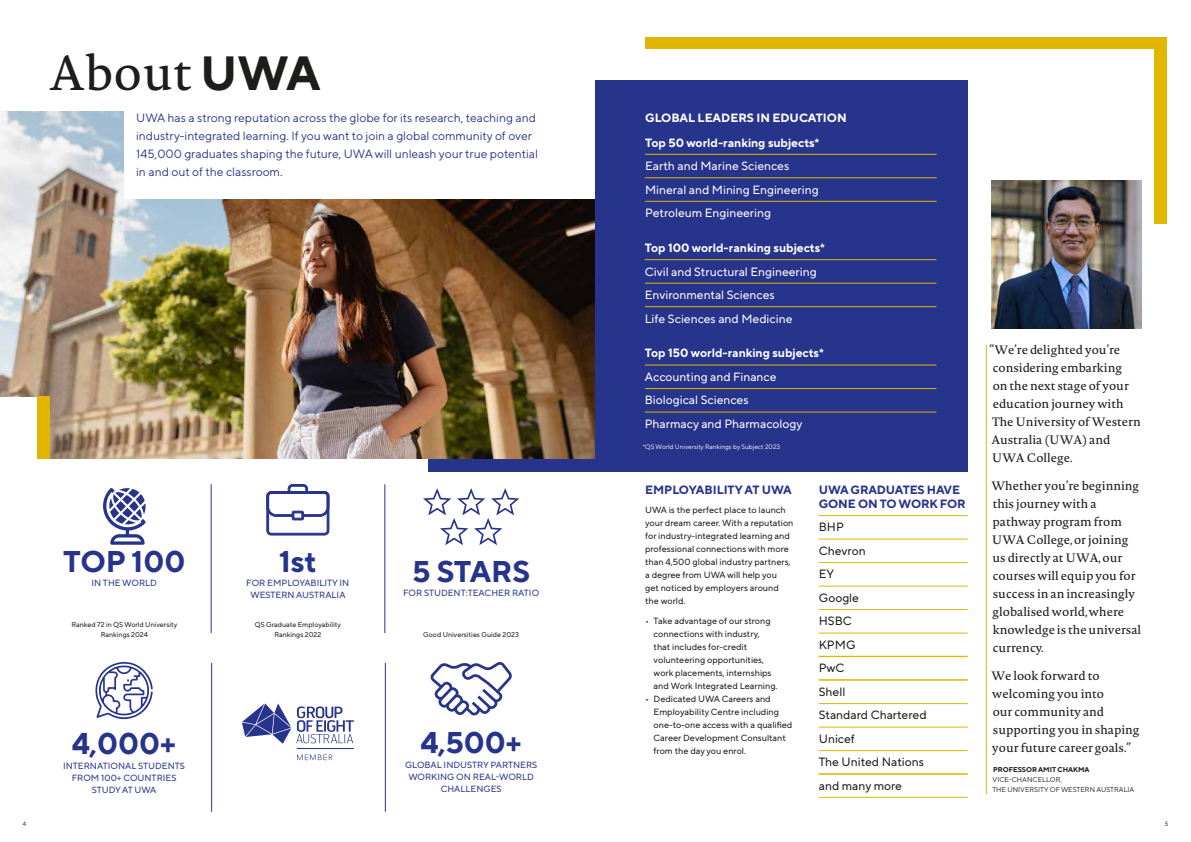
<style>
.page{position:relative;width:1191px;height:842px;background:#fff}
.page>*{position:absolute;margin:0;border:0;box-sizing:border-box;transform-origin:0 0}
.t1{font:48px "Novel Pro";color:#1d1d1b}
.t2{font:700 30px "TT Norms Pro";color:#27348b}
.t3{font:12px/18px "Novel Pro";color:#1d1d1b}
.t4{font:12px/18px "TT Norms Pro";color:#27348b}
.t5{font:12px/23.5px "TT Norms Pro";color:#fff}
.t6{font:700 12px/24.8px "TT Norms Pro";color:#fff}
.t7{font:12px/23.5px "TT Norms Pro";color:#1d1d1b}
.t8{font:700 12px/14px "TT Norms Pro";letter-spacing:-.01em;color:#27348b}
.t9{font:9px/13px "TT Norms Pro";color:#1d1d1b}
.t10{font:9px/12px "TT Norms Pro";color:#27348b;text-align:center}
.t11{font:7px/10px "TT Norms Pro";color:#1d1d1b;text-align:center}
.t12{font:7px/10px "TT Norms Pro";color:#1d1d1b}
.t13{font:700 7px "TT Norms Pro";color:#1d1d1b}
.t14{font:6.5px "TT Norms Pro";color:#fff}
.t15{font:6px "Lato";color:#1d1d1b}
.s1{font-family:"TT Norms Pro";font-weight:700}
.s2{color:#27348b}
</style>
<div class="page">
<div style="left:428px;top:398px;width:539px;height:74px;background:#27348b"></div>
<img style="left:0;top:112px;width:595px;height:347px">
<div style="left:124px;top:99px;width:471px;height:99px;background:#fff"></div>
<div style="left:0;top:397px;width:37px;height:87px;background:#fff"></div>
<div style="left:645px;top:37px;width:521px;height:186px;background:#e2b600"></div>
<div style="left:620px;top:50px;width:533px;height:225px;background:#fff"></div>
<div style="left:595px;top:81px;width:372px;height:378px;background:#27348b"></div>
<hr style="left:986px;top:345px;width:1px;height:449px;background:#e2b600">
<img style="left:991px;top:180px;width:150px;height:149px">
<div style="left:37px;top:397px;width:13px;height:62px;background:#e2b600"></div>
<hr style="left:645px;top:154px;width:291px;height:1px;background:#e2b600">
<hr style="left:645px;top:178px;width:291px;height:1px;background:#e2b600">
<hr style="left:645px;top:201px;width:291px;height:1px;background:#e2b600">
<hr style="left:645px;top:259px;width:291px;height:1px;background:#e2b600">
<hr style="left:645px;top:283px;width:291px;height:1px;background:#e2b600">
<hr style="left:645px;top:306px;width:291px;height:1px;background:#e2b600">
<hr style="left:645px;top:365px;width:291px;height:1px;background:#e2b600">
<hr style="left:645px;top:388px;width:291px;height:1px;background:#e2b600">
<hr style="left:645px;top:412px;width:291px;height:1px;background:#e2b600">
<hr style="left:819px;top:515px;width:148px;height:1px;background:#e2b600">
<hr style="left:819px;top:539px;width:148px;height:1px;background:#e2b600">
<hr style="left:819px;top:562px;width:148px;height:1px;background:#e2b600">
<hr style="left:819px;top:586px;width:148px;height:1px;background:#e2b600">
<hr style="left:819px;top:609px;width:148px;height:1px;background:#e2b600">
<hr style="left:819px;top:633px;width:148px;height:1px;background:#e2b600">
<hr style="left:819px;top:656px;width:148px;height:1px;background:#e2b600">
<hr style="left:819px;top:679px;width:148px;height:1px;background:#e2b600">
<hr style="left:819px;top:680px;width:148px;height:1px;background:#e2b600">
<hr style="left:819px;top:703px;width:148px;height:1px;background:#e2b600">
<hr style="left:819px;top:727px;width:148px;height:1px;background:#e2b600">
<hr style="left:819px;top:750px;width:148px;height:1px;background:#e2b600">
<hr style="left:819px;top:773px;width:148px;height:1px;background:#e2b600">
<hr style="left:819px;top:774px;width:148px;height:1px;background:#e2b600">
<hr style="left:819px;top:797px;width:148px;height:1px;background:#e2b600">
<svg style="left:423px;top:488px;width:96px;height:57px"></svg>
<svg style="left:103px;top:488px;width:43px;height:57px"></svg>
<hr style="left:297px;top:749px;width:57px;height:1px;background:#27348b">
<svg style="left:297px;top:754px;width:35px;height:6px"></svg>
<svg style="left:242px;top:703px;width:112px;height:41px"></svg>
<hr style="left:211px;top:484px;width:1px;height:149px;background:#27348b">
<hr style="left:211px;top:663px;width:1px;height:149px;background:#27348b">
<hr style="left:384px;top:484px;width:1px;height:149px;background:#27348b">
<hr style="left:385px;top:663px;width:1px;height:149px;background:#27348b">
<svg style="left:430px;top:662px;width:82px;height:53px"></svg>
<svg style="left:266px;top:484px;width:63px;height:51px"></svg>
<svg style="left:95px;top:662px;width:58px;height:57px"></svg>
<h1 class="t1" style="left:49px;top:38px;width:273px">About <span class="s1">UWA</span></h1>
<p class="t4" style="left:136px;top:108px;width:403px">UWA has a strong reputation across the globe for its research, teaching and industry-integrated learning. If you want to join a global community of over 145,000 graduates shaping the future, UWA will unleash your true potential in and out of the classroom.</p>
<h2 class="t2" style="left:63px;top:539px;width:124px">TOP 100</h2>
<p class="t10" style="left:92px;top:576px;width:67px">IN THE WORLD</p>
<p class="t11" style="left:71px;top:619px;width:107px">Ranked 72 in QS World University<br>Rankings 2024</p>
<h2 class="t2" style="left:72px;top:722px;width:105px">4,000+</h2>
<p class="t10" style="left:63px;top:759px;width:123px">INTERNATIONAL STUDENTS<br>FROM 100+ COUNTRIES<br>STUDY AT UWA</p>
<h2 class="t2" style="left:279px;top:539px;width:39px">1st</h2>
<p class="t10" style="left:246px;top:576px;width:105px">FOR EMPLOYABILITY IN<br>WESTERN AUSTRALIA</p>
<p class="t11" style="left:255px;top:619px;width:88px">QS Graduate Employability<br>Rankings 2022</p>
<h2 class="t2" style="left:412px;top:549px;width:119px">5 STARS</h2>
<p class="t10" style="left:403px;top:586px;width:138px">FOR STUDENT:TEACHER RATIO</p>
<p class="t11" style="left:423px;top:629px;width:97px">Good Universities Guide 2023</p>
<h2 class="t2" style="left:421px;top:721px;width:102px">4,500+</h2>
<p class="t10" style="left:405px;top:758px;width:134px">GLOBAL INDUSTRY PARTNERS<br>WORKING ON REAL-WORLD<br>CHALLENGES</p>
<h3 class="t6" style="left:645px;top:104px;width:203px">GLOBAL LEADERS IN EDUCATION<br>Top 50 world-ranking subjects*</h3>
<h3 class="t5" style="left:645px;top:153px;width:175px">Earth and Marine Sciences<br>Mineral and Mining Engineering<br>Petroleum Engineering</h3>
<h3 class="t6" style="left:645px;top:234px;width:182px">Top 100 world-ranking subjects*</h3>
<h3 class="t5" style="left:645px;top:259px;width:173px">Civil and Structural Engineering<br>Environmental Sciences<br>Life Sciences and Medicine</h3>
<h3 class="t6" style="left:645px;top:340px;width:180px">Top 150 world-ranking subjects*</h3>
<h3 class="t5" style="left:645px;top:364px;width:159px">Accounting and Finance<br>Biological Sciences<br>Pharmacy and Pharmacology</h3>
<p class="t14" style="left:642px;top:442px;width:139px">*QS World University Rankings by Subject 2023</p>
<h3 class="t8" style="left:819px;top:482px;width:148px">UWA GRADUATES HAVE<br>GONE ON TO WORK FOR</h3>
<h3 class="t7" style="left:819px;top:514px;width:109px">BHP<br>Chevron<br>EY<br>Google<br>HSBC<br>KPMG<br>PwC<br>Shell<br>Standard Chartered<br>Unicef<br>The United Nations and many more</h3>
<h3 class="t8" style="left:645px;top:482px;width:148px">EMPLOYABILITY AT UWA</h3>
<p class="t9" style="left:645px;top:503px;width:150px">UWA is the perfect place to launch your dream career. With a reputation for industry-integrated learning and professional connections with more than 4,500 global industry partners, a degree from UWA will help you<br>get noticed by employers around the world.</p>
<p class="t9" style="left:653px;top:613px;width:125px;text-indent:-9px"><span class="s2">•</span> Take advantage of our strong connections with industry, that includes for-credit volunteering opportunities, work placements, internships and Work Integrated Learning.</p>
<p class="t9" style="left:653px;top:691px;width:140px;text-indent:-9px"><span class="s2">•</span> Dedicated UWA Careers and<br>Employability Centre including one-to-one access with a qualified<br>Career Development Consultant from the day you enrol.</p>
<h3 class="t3" style="left:989px;top:341px;width:153px">“We’re delighted you’re considering embarking<br>on the next stage of your education journey with<br>The University of Western<br>Australia (UWA) and<br>UWA College.</h3>
<h3 class="t3" style="left:991px;top:477px;width:151px">Whether you’re beginning this journey with a pathway program from<br>UWA College, or joining us directly at UWA, our courses will equip you for success in an increasingly globalised world, where knowledge is the universal currency.</h3>
<h3 class="t3" style="left:991px;top:667px;width:150px">We look forward to welcoming you into<br>our community and supporting you in shaping your future career goals.”</h3>
<p class="t13" style="left:993px;top:765px;width:98px">PROFESSOR AMIT CHAKMA</p>
<p class="t12" style="left:992px;top:774px;width:143px">VICE-CHANCELLOR,<br>THE UNIVERSITY OF WESTERN AUSTRALIA</p>
<p class="t15" style="left:23px;top:819px;width:5px">4</p>
<p class="t15" style="left:1164px;top:819px;width:5px">5</p>
</div>
